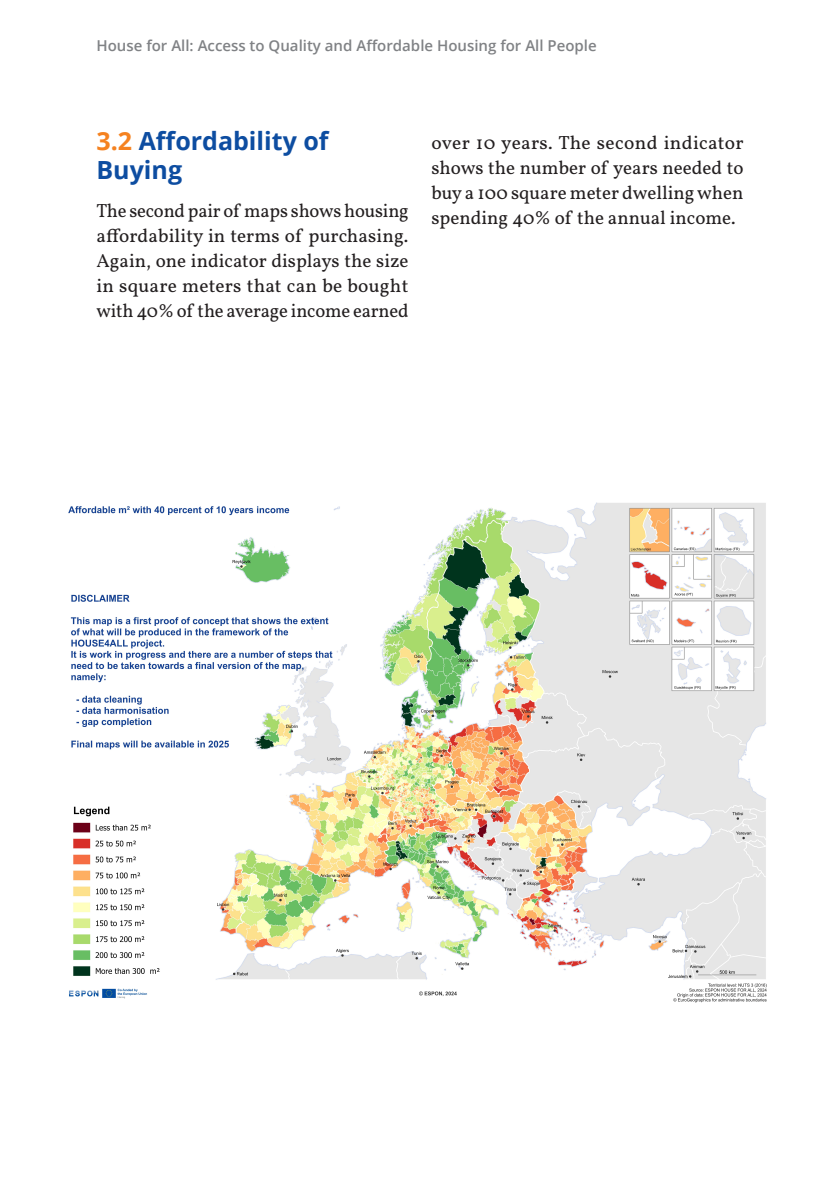
<style>
.page{position:relative;width:840px;height:1191px;background:#fff}
.page>*{position:absolute;margin:0;border:0;box-sizing:border-box;transform-origin:0 0}
._02_Heading_2{font:700 25px/29px "Open Sans";color:#0d4da1}
._04_Body{font:19px/25px "Vollkorn";color:#231f20;text-align:justify}
.t1{font:600 15px "Open Sans";color:#808285}
.s1{color:#f58220}
</style>
<div class="page">
<img style="left:68px;top:502px;width:699px;height:501px">
<p class="t1" style="left:96px;top:35px;width:501px">House for All: Access to Quality and Affordable Housing for All People</p>
<p class="_02_Heading_2" style="left:96px;top:125px;width:233px"><span class="s1">3.2</span> Affordability of<br>Buying</p>
<p class="_04_Body" style="left:96px;top:196px;width:313px">The second pair of maps shows housing affordability in terms of purchasing.<br>Again, one indicator displays the size in square meters that can be bought with 40% of the average income earned</p>
<p class="_04_Body" style="left:431px;top:128px;width:313px">over 10 years. The second indicator shows the number of years needed to buy a 100 square meter dwelling when spending 40% of the annual income.</p>
</div>
